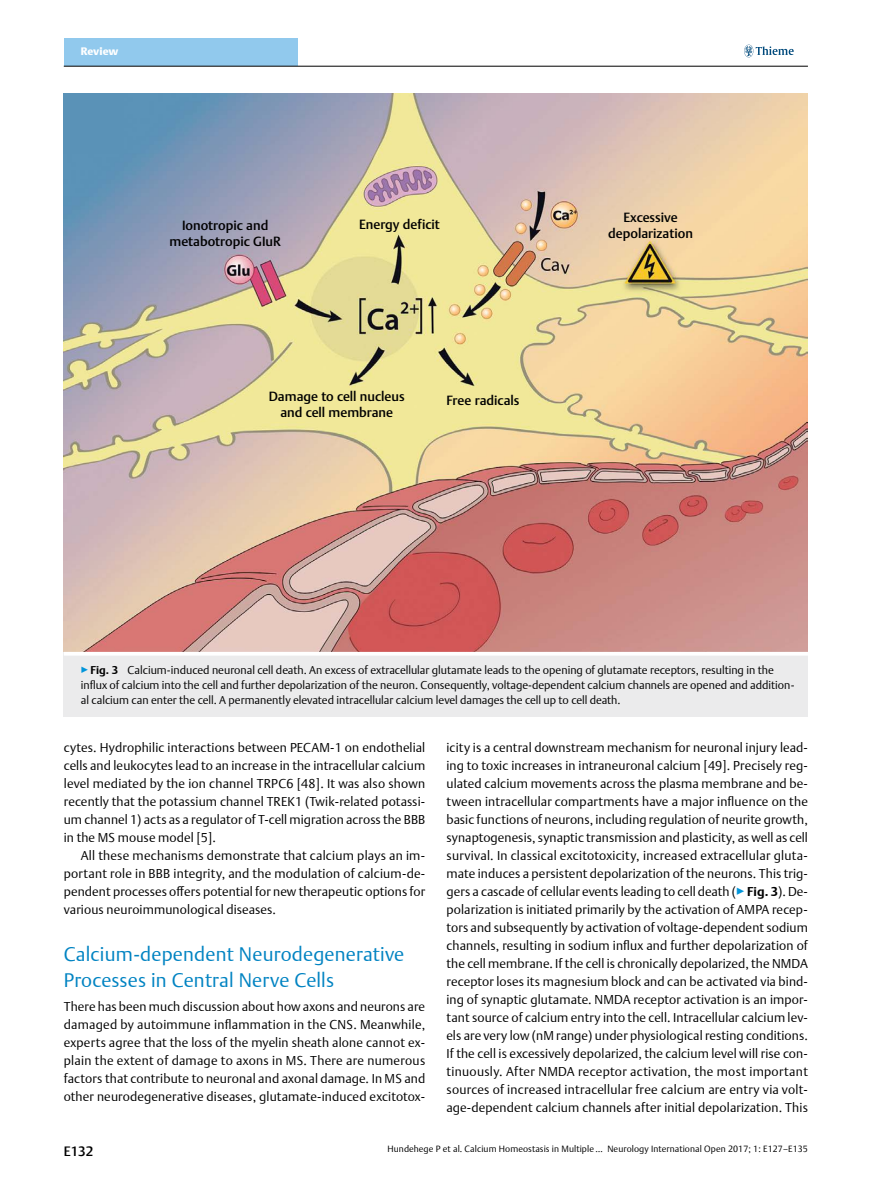
<style>
.page{position:relative;width:893px;height:1191px;background:#fff}
.page>*{position:absolute;margin:0;border:0;box-sizing:border-box;transform-origin:0 0}
.t1{font:300 19.5px/25.5px "Thieme Argo 2011";letter-spacing:.01em;color:#0083c2}
.t2{font:500 13.5px "Thieme Argo 2011";color:#000}
.t3{font:500 13.2px/15.9px "Thieme Argo 2011";color:#000;text-align:center}
.t4{font:300 12.75px/18px "Thieme Argo 2011";letter-spacing:.01em;color:#000;text-align:justify}
.t5{font:300 11.25px/15px "Thieme Argo 2011";color:#000}
.t6{font:900 10.8px "Thieme Argo 2011";letter-spacing:-.005em;color:#fff}
.t7{font:300 9px "Thieme Argo 2011";letter-spacing:.01em;color:#000}
.s1{color:#0095da}
.s2{font-weight:700}
</style>
<div class="page">
<div style="left:64px;top:38px;width:234px;height:28px;background:#91c9ed"></div>
<svg style="left:744px;top:45px;width:50px;height:12px"></svg>
<hr style="left:64px;top:66px;width:744px;height:1px;background:#000">
<img style="left:64px;top:94px;width:744px;height:558px">
<div style="left:64px;top:652px;width:744px;height:64px;background:#ebebec"></div>
<hr style="left:64px;top:652px;width:744px;height:3px;background:#fff">
<p class="t6" style="left:81px;top:44px;width:39px">Review</p>
<p class="t3" style="left:170px;top:217px;width:113px">Ionotropic and metabotropic GIuR</p>
<p class="t3" style="left:608px;top:209px;width:86px">Excessive depolarization</p>
<p class="t3" style="left:359px;top:216px;width:82px">Energy deficit</p>
<p class="t3" style="left:269px;top:388px;width:137px">Damage to cell nucleus and cell membrane</p>
<p class="t3" style="left:447px;top:392px;width:75px">Free radicals</p>
<p class="t5" style="left:81px;top:662px;width:715px"><span class="s1">▶</span><span class="s2">Fig. 3</span> Calcium-induced neuronal cell death. An excess of extracellular glutamate leads to the opening of glutamate receptors, resulting in the influx of calcium into the cell and further depolarization of the neuron. Consequently, voltage-dependent calcium channels are opened and addition&shy;al calcium can enter the cell. A permanently elevated intracellular calcium level damages the cell up to cell death.</p>
<p class="t4" style="left:64px;top:737px;width:363px">cytes. Hydrophilic interactions between PECAM-1 on endothelial cells and leukocytes lead to an increase in the intracellular calcium level mediated by the ion channel TRPC6 [48]. It was also shown recently that the potassium channel TREK1 (Twik-related potassi&shy;um channel 1) acts as a regulator of T-cell migration across the BBB in the MS mouse model [5].</p>
<p class="t4" style="left:64px;top:845px;width:363px;text-indent:17px">All these mechanisms demonstrate that calcium plays an im&shy;portant role in BBB integrity, and the modulation of calcium-de&shy;pendent processes offers potential for new therapeutic options for various neuroimmunological diseases.</p>
<h1 class="t1" style="left:64px;top:941px;width:342px">Calcium-dependent Neurodegenerative<br>Processes in Central Nerve Cells</h1>
<p class="t4" style="left:64px;top:997px;width:363px">There has been much discussion about how axons and neurons are damaged by autoimmune inflammation in the CNS. Meanwhile, experts agree that the loss of the myelin sheath alone cannot ex&shy;plain the extent of damage to axons in MS. There are numerous factors that contribute to neuronal and axonal damage. In MS and other neurodegenerative diseases, glutamate-induced excitotox-</p>
<p class="t4" style="left:446px;top:737px;width:363px">icity is a central downstream mechanism for neuronal injury lead&shy;ing to toxic increases in intraneuronal calcium [49]. Precisely reg&shy;ulated calcium movements across the plasma membrane and be&shy;tween intracellular compartments have a major influence on the basic functions of neurons, including regulation of neurite growth, synaptogenesis, synaptic transmission and plasticity, as well as cell survival. In classical excitotoxicity, increased extracellular gluta&shy;mate induces a persistent depolarization of the neurons. This trig&shy;gers a cascade of cellular events leading to cell death (<span class="s1">▶</span><span class="s2">Fig. 3</span>). De&shy;polarization is initiated primarily by the activation of AMPA recep&shy;tors and subsequently by activation of voltage-dependent sodium channels, resulting in sodium influx and further depolarization of the cell membrane. If the cell is chronically depolarized, the NMDA receptor loses its magnesium block and can be activated via bind&shy;ing of synaptic glutamate. NMDA receptor activation is an impor&shy;tant source of calcium entry into the cell. Intracellular calcium lev&shy;els are very low (nM range) under physiological resting conditions.<br>If the cell is excessively depolarized, the calcium level will rise con&shy;tinuously. After NMDA receptor activation, the most important sources of increased intracellular free calcium are entry via volt&shy;age-dependent calcium channels after initial depolarization. This</p>
<p class="t2" style="left:64px;top:1142px;width:31px">E132</p>
<p class="t7" style="left:387px;top:1143px;width:422px">Hundehege P et al. Calcium Homeostasis in Multiple … Neurology International Open 2017; 1: E127–E135</p>
</div>
